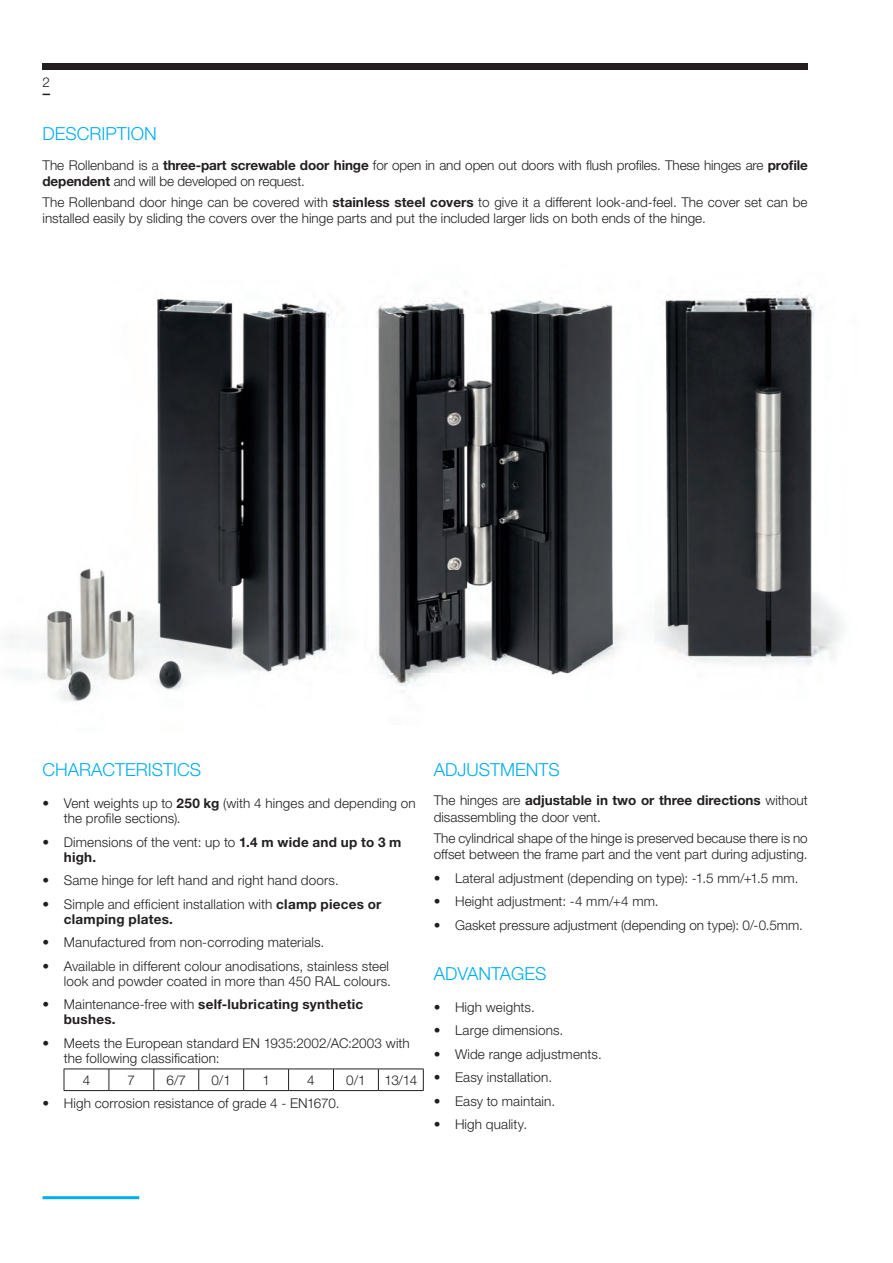
<style>
.page{position:relative;width:893px;height:1263px;background:#fff}
.page>*{position:absolute;margin:0;border:0;box-sizing:border-box;transform-origin:0 0}
.t1{font:300 18px "Helvetica Neue LT Std";color:#00aeef}
.t2{font:300 13.5px/15px "Helvetica Neue LT Std";letter-spacing:.005em;color:#231f20}
.t3{font:700 13.5px/15px "Helvetica Neue LT Std";letter-spacing:.02em;color:#231f20}
.s1{font-weight:700}
.s2{font-weight:300}
</style>
<div class="page">
<hr style="left:43px;top:1196px;width:96px;height:3px;background:#00aeef">
<div style="left:43px;top:64px;width:765px;height:6px;background:#231f20"></div>
<img style="left:9px;top:298px;width:305px;height:404px">
<img style="left:385px;top:298px;width:197px;height:17px">
<img style="left:385px;top:315px;width:197px;height:358px">
<img style="left:387px;top:673px;width:182px;height:19px">
<img style="left:314px;top:304px;width:71px;height:370px">
<img style="left:582px;top:295px;width:261px;height:372px">
<hr style="left:64px;top:1069px;width:45px;height:1px;background:#231f20">
<svg style="left:64px;top:1069px;width:1px;height:21px"></svg>
<hr style="left:109px;top:1069px;width:45px;height:1px;background:#231f20">
<svg style="left:109px;top:1069px;width:1px;height:21px"></svg>
<hr style="left:154px;top:1069px;width:45px;height:1px;background:#231f20">
<svg style="left:154px;top:1069px;width:1px;height:21px"></svg>
<hr style="left:199px;top:1069px;width:45px;height:1px;background:#231f20">
<svg style="left:198px;top:1069px;width:1px;height:21px"></svg>
<hr style="left:244px;top:1069px;width:45px;height:1px;background:#231f20">
<svg style="left:243px;top:1069px;width:1px;height:21px"></svg>
<hr style="left:289px;top:1069px;width:44px;height:1px;background:#231f20">
<svg style="left:288px;top:1069px;width:1px;height:21px"></svg>
<hr style="left:333px;top:1069px;width:45px;height:1px;background:#231f20">
<svg style="left:333px;top:1069px;width:1px;height:21px"></svg>
<hr style="left:378px;top:1069px;width:45px;height:1px;background:#231f20">
<svg style="left:378px;top:1069px;width:1px;height:21px"></svg>
<svg style="left:423px;top:1069px;width:1px;height:21px"></svg>
<hr style="left:64px;top:1090px;width:45px;height:1px;background:#231f20">
<hr style="left:109px;top:1090px;width:45px;height:1px;background:#231f20">
<hr style="left:154px;top:1090px;width:45px;height:1px;background:#231f20">
<hr style="left:199px;top:1090px;width:45px;height:1px;background:#231f20">
<hr style="left:244px;top:1090px;width:45px;height:1px;background:#231f20">
<hr style="left:289px;top:1090px;width:44px;height:1px;background:#231f20">
<hr style="left:333px;top:1090px;width:45px;height:1px;background:#231f20">
<hr style="left:378px;top:1090px;width:45px;height:1px;background:#231f20">
<p class="t2" style="left:43px;top:74px;width:9px">2</p>
<h1 class="t1" style="left:43px;top:123px;width:116px">DESCRIPTION</h1>
<p class="t2" style="left:43px;top:156px;width:767px;line-height:16.5px">The Rollenband is a <span class="s1">three-part screwable door hinge</span> for open in and open out doors with flush profiles. These hinges are <span class="s1">profile dependent</span> and will be developed on request.</p>
<p class="t2" style="left:43px;top:194px;width:766px;line-height:16.5px">The Rollenband door hinge can be covered with <span class="s1">stainless steel covers</span> to give it a different look-and-feel. The cover set can be installed easily by sliding the covers over the hinge parts and put the included larger lids on both ends of the hinge.</p>
<h1 class="t1" style="left:43px;top:759px;width:160px">CHARACTERISTICS</h1>
<p class="t2" style="left:64px;top:796px;width:353px;text-indent:-21px">• Vent weights up to <span class="s1">250 kg</span> (with 4 hinges and depending on the profile sections).</p>
<p class="t2" style="left:64px;top:834px;width:339px;text-indent:-21px">• Dimensions of the vent: up to <span class="s1">1.4 m wide and up to 3 m high.</span></p>
<p class="t2" style="left:43px;top:873px;width:298px">• Same hinge for left hand and right hand doors.</p>
<p class="t2" style="left:64px;top:896px;width:319px;text-indent:-21px">• Simple and efficient installation with <span class="s1">clamp pieces or clamping plates.</span></p>
<p class="t2" style="left:43px;top:935px;width:283px">• Manufactured from non-corroding materials.</p>
<p class="t2" style="left:43px;top:958px;width:350px;text-align:right">• Available in different colour anodisations, stainless steel look and powder coated in more than 450 RAL colours.</p>
<p class="t3" style="left:64px;top:996px;width:301px;text-indent:-21px"><span class="s2">• Maintenance-free with</span> self-lubricating synthetic bushes.</p>
<p class="t2" style="left:64px;top:1035px;width:348px;text-indent:-21px">• Meets the European standard EN 1935:2002/AC:2003 with the following classification:</p>
<p class="t2" style="left:83px;top:1072px;width:9px">4</p>
<p class="t2" style="left:128px;top:1072px;width:9px">7</p>
<p class="t2" style="left:167px;top:1072px;width:21px">6/7</p>
<p class="t2" style="left:211px;top:1072px;width:21px">0/1</p>
<p class="t2" style="left:262px;top:1072px;width:9px">1</p>
<p class="t2" style="left:307px;top:1072px;width:9px">4</p>
<p class="t2" style="left:346px;top:1072px;width:21px">0/1</p>
<p class="t2" style="left:384px;top:1072px;width:34px">13/14</p>
<p class="t2" style="left:43px;top:1096px;width:298px">• High corrosion resistance of grade 4 - EN1670.</p>
<h1 class="t1" style="left:434px;top:759px;width:128px">ADJUSTMENTS</h1>
<p class="t2" style="left:434px;top:792px;width:376px;line-height:16.5px">The hinges are <span class="s1">adjustable in two or three directions</span> without disassembling the door vent.</p>
<p class="t2" style="left:434px;top:829px;width:376px;line-height:16.5px">The cylindrical shape of the hinge is preserved because there is no offset between the frame part and the vent part during adjusting.</p>
<p class="t2" style="left:434px;top:870px;width:366px">• Lateral adjustment (depending on type): -1.5 mm/+1.5 mm.</p>
<p class="t2" style="left:434px;top:894px;width:226px">• Height adjustment: -4 mm/+4 mm.</p>
<p class="t2" style="left:434px;top:917px;width:371px">• Gasket pressure adjustment (depending on type): 0/-0.5mm.</p>
<h1 class="t1" style="left:434px;top:962px;width:114px">ADVANTAGES</h1>
<p class="t2" style="left:434px;top:999px;width:103px">• High weights.</p>
<p class="t2" style="left:434px;top:1023px;width:131px">• Large dimensions.</p>
<p class="t2" style="left:434px;top:1046px;width:170px">• Wide range adjustments.</p>
<p class="t2" style="left:434px;top:1070px;width:120px">• Easy installation.</p>
<p class="t2" style="left:434px;top:1093px;width:123px">• Easy to maintain.</p>
<p class="t2" style="left:434px;top:1117px;width:95px">• High quality.</p>
</div>
